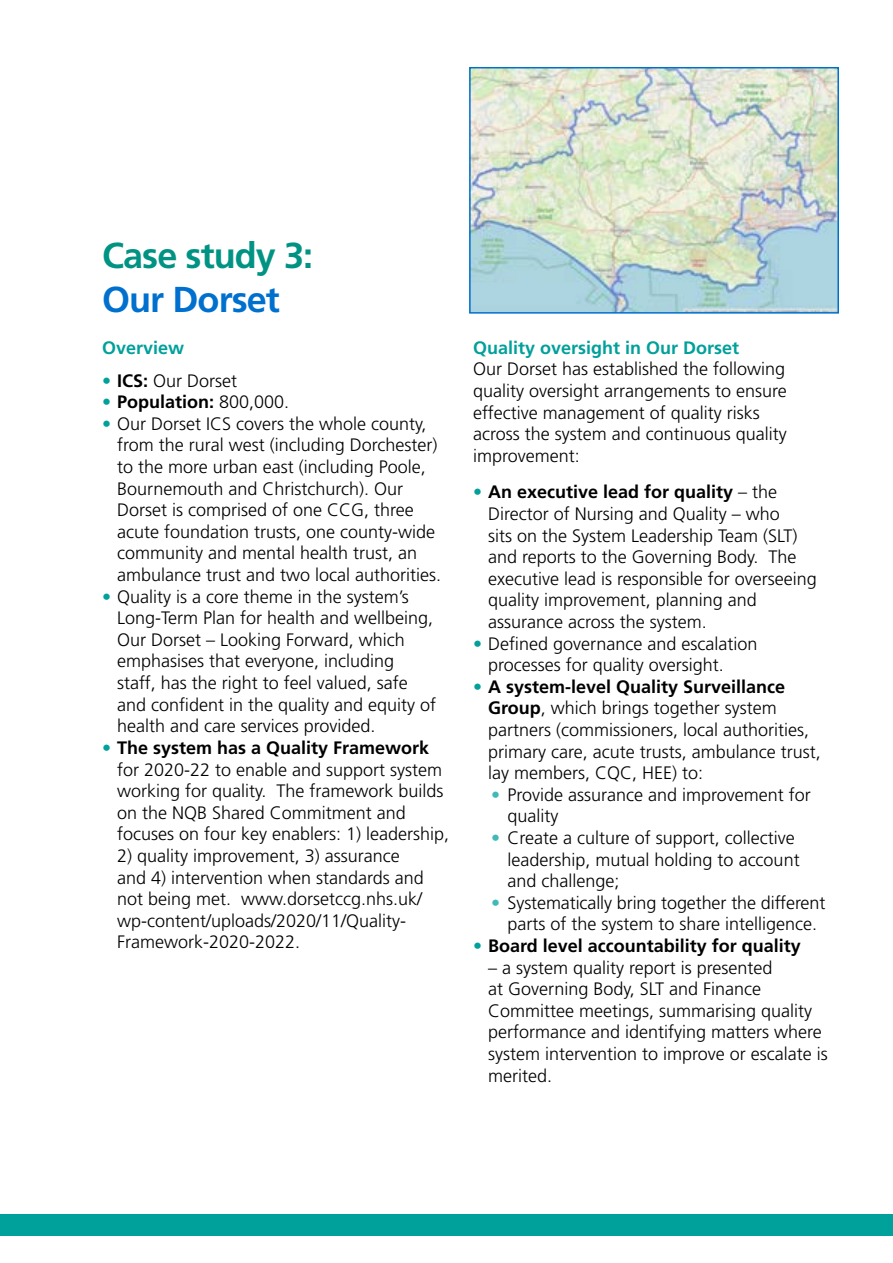
<style>
.page{position:relative;width:893px;height:1263px;background:#fff}
.page>*{position:absolute;margin:0;border:0;box-sizing:border-box;transform-origin:0 0}
.t1{font:700 36px "Frutiger LT Std";letter-spacing:-.025em;color:#009383}
.t2{font:700 36px "Frutiger LT Std";letter-spacing:-.025em;color:#0070ce}
.t3{font:300 18px/21.6px "Frutiger LT Std";color:#000}
.t4{font:700 18px "Frutiger LT Std";color:#000}
.t5{font:700 18px "Frutiger LT Std";color:#00a09b}
.s1{color:#00a09b}
.s2{font-weight:700}
.s3{color:#41b9b6}
.s4{font-weight:300;color:#00a09b}
.s5{font-weight:300}
</style>
<div class="page">
<img style="left:472px;top:70px;width:364px;height:241px">
<div style="left:469px;top:67px;width:370px;height:247px;border:2px solid #0070ce"></div>
<div style="left:0;top:1214px;width:893px;height:21px;background:#00a09b"></div>
<p class="t1" style="left:102px;top:235px;width:213px">Case study 3:</p>
<p class="t2" style="left:102px;top:278px;width:179px">Our Dorset</p>
<p class="t5" style="left:102px;top:337px;width:84px">Overview</p>
<p class="t5" style="left:473px;top:337px;width:268px">Quality oversight in Our Dorset</p>
<p class="t3" style="left:473px;top:359px;width:315px">Our Dorset has established the following quality oversight arrangements to ensure effective management of quality risks across the system and continuous quality improvement:</p>
<p class="t3" style="left:488px;top:482px;width:330px;text-indent:-15px"><span class="s1">•</span> <span class="s2">An executive lead for quality</span> – the Director of Nursing and Quality – who<br>sits on the System Leadership Team (SLT) and reports to the Governing Body. The executive lead is responsible for overseeing quality improvement, planning and assurance across the system.</p>
<p class="t3" style="left:488px;top:633px;width:271px;text-indent:-15px"><span class="s1">•</span> Defined governance and escalation processes for quality oversight.</p>
<p class="t3" style="left:488px;top:676px;width:334px;text-indent:-15px"><span class="s1">•</span> <span class="s2">A system-level Quality Surveillance Group</span>, which brings together system partners (commissioners, local authorities, primary care, acute trusts, ambulance trust, lay members, CQC, HEE) to:</p>
<p class="t3" style="left:508px;top:784px;width:305px;text-indent:-16px"><span class="s3">•</span> Provide assurance and improvement for quality</p>
<p class="t3" style="left:508px;top:827px;width:294px;text-indent:-16px"><span class="s3">•</span> Create a culture of support, collective leadership, mutual holding to account and challenge;</p>
<p class="t3" style="left:491px;top:892px;width:336px;text-align:center"><span class="s3">•</span> Systematically bring together the different parts of the system to share intelligence.</p>
<p class="t4" style="left:473px;top:935px;width:329px"><span class="s4">•</span> Board level accountability for quality</p>
<p class="t3" style="left:488px;top:957px;width:341px">– a system quality report is presented<br>at Governing Body, SLT and Finance Committee meetings, summarising quality performance and identifying matters where system intervention to improve or escalate is merited.</p>
<p class="t3" style="left:102px;top:370px;width:137px"><span class="s1">•</span> <span class="s2">ICS:</span> Our Dorset</p>
<p class="t4" style="left:102px;top:391px;width:189px"><span class="s4">•</span> Population: <span class="s5">800,000.</span></p>
<p class="t3" style="left:117px;top:413px;width:326px;text-indent:-15px"><span class="s1">•</span> Our Dorset ICS covers the whole county, from the rural west (including Dorchester) to the more urban east (including Poole, Bournemouth and Christchurch). Our Dorset is comprised of one CCG, three acute foundation trusts, one county-wide community and mental health trust, an ambulance trust and two local authorities.</p>
<p class="t3" style="left:117px;top:586px;width:321px;text-indent:-15px"><span class="s1">•</span> Quality is a core theme in the system’s Long-Term Plan for health and wellbeing, Our Dorset – Looking Forward, which emphasises that everyone, including staff, has the right to feel valued, safe and confident in the quality and equity of health and care services provided.</p>
<p class="t3" style="left:117px;top:737px;width:334px;text-indent:-15px"><span class="s1">•</span> <span class="s2">The system has a Quality Framework </span>for 2020-22 to enable and support system working for quality. The framework builds on the NQB Shared Commitment and focuses on four key enablers: 1) leadership,</p>
<p class="t3" style="left:117px;top:845px;width:308px">2) quality improvement, 3) assurance and 4) intervention when standards and not being met. www.dorsetccg.nhs.uk/ wp-content/uploads/2020/11/Quality-Framework-2020-2022.</p>
</div>
